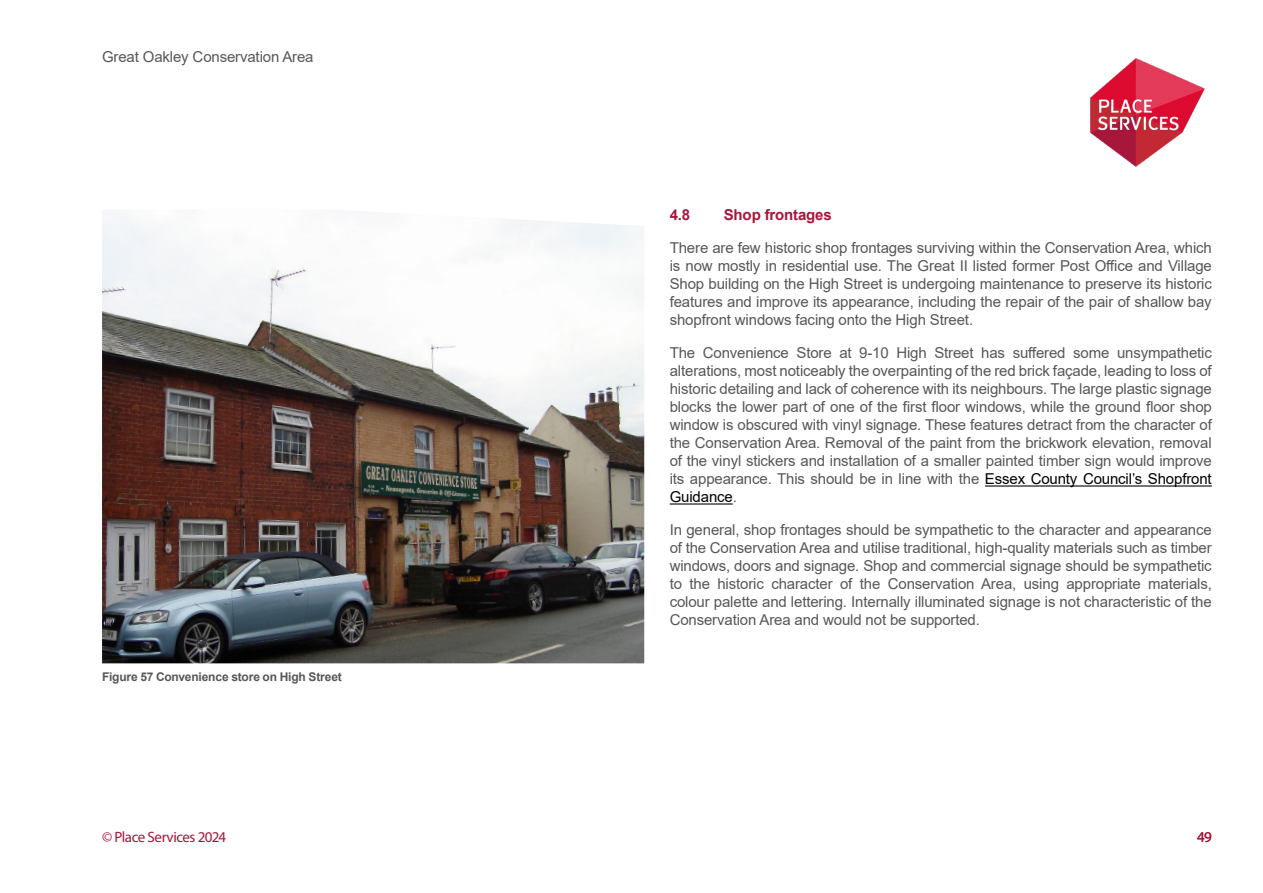
<style>
.page{position:relative;width:1263px;height:893px;background:#fff}
.page>*{position:absolute;margin:0;border:0;box-sizing:border-box;transform-origin:0 0}
.t1{font:15px/18px "Arial";letter-spacing:-.01em;color:#575756;text-align:justify}
.t2{font:15px "Myriad Pro";letter-spacing:-.03em;color:#a7163b}
.t3{font:700 15px "Arial";letter-spacing:-.01em;color:#a7163b}
.t4{font:700 12px "Arial";letter-spacing:-.015em;color:#575756}
.s1{color:#000}
</style>
<div class="page">
<img style="left:1090px;top:58px;width:115px;height:109px">
<hr style="left:985px;top:485px;width:227px;height:2px;background:#000">
<hr style="left:670px;top:503px;width:63px;height:2px;background:#000">
<img style="left:102px;top:214px;width:542px;height:449px">
<p class="t1" style="left:102px;top:48px;width:213px">Great Oakley Conservation Area</p>
<p class="t4" style="left:102px;top:668px;width:241px">Figure 57 Convenience store on High Street</p>
<p class="t3" style="left:670px;top:205px;width:22px">4.8</p>
<p class="t3" style="left:724px;top:205px;width:110px">Shop frontages</p>
<p class="t1" style="left:670px;top:239px;width:544px">There are few historic shop frontages surviving within the Conservation Area, which is now mostly in residential use. The Great II listed former Post Office and Village Shop building on the High Street is undergoing maintenance to preserve its historic features and improve its appearance, including the repair of the pair of shallow bay shopfront windows facing onto the High Street.</p>
<p class="t1" style="left:670px;top:344px;width:544px">The Convenience Store at 9-10 High Street has suffered some unsympathetic alterations, most noticeably the overpainting of the red brick façade, leading to loss of historic detailing and lack of coherence with its neighbours. The large plastic signage blocks the lower part of one of the first floor windows, while the ground floor shop window is obscured with vinyl signage. These features detract from the character of the Conservation Area. Removal of the paint from the brickwork elevation, removal of the vinyl stickers and installation of a smaller painted timber sign would improve its appearance. This should be in line with the <span class="s1">Essex County Council’s Shopfront Guidance</span>.</p>
<p class="t1" style="left:670px;top:521px;width:544px">In general, shop frontages should be sympathetic to the character and appearance of the Conservation Area and utilise traditional, high-quality materials such as timber windows, doors and signage. Shop and commercial signage should be sympathetic to the historic character of the Conservation Area, using appropriate materials, colour palette and lettering. Internally illuminated signage is not characteristic of the Conservation Area and would not be supported.</p>
<p class="t2" style="left:102px;top:828px;width:126px">© Place Services 2024</p>
<p class="t2" style="left:1197px;top:828px;width:16px">49</p>
</div>
